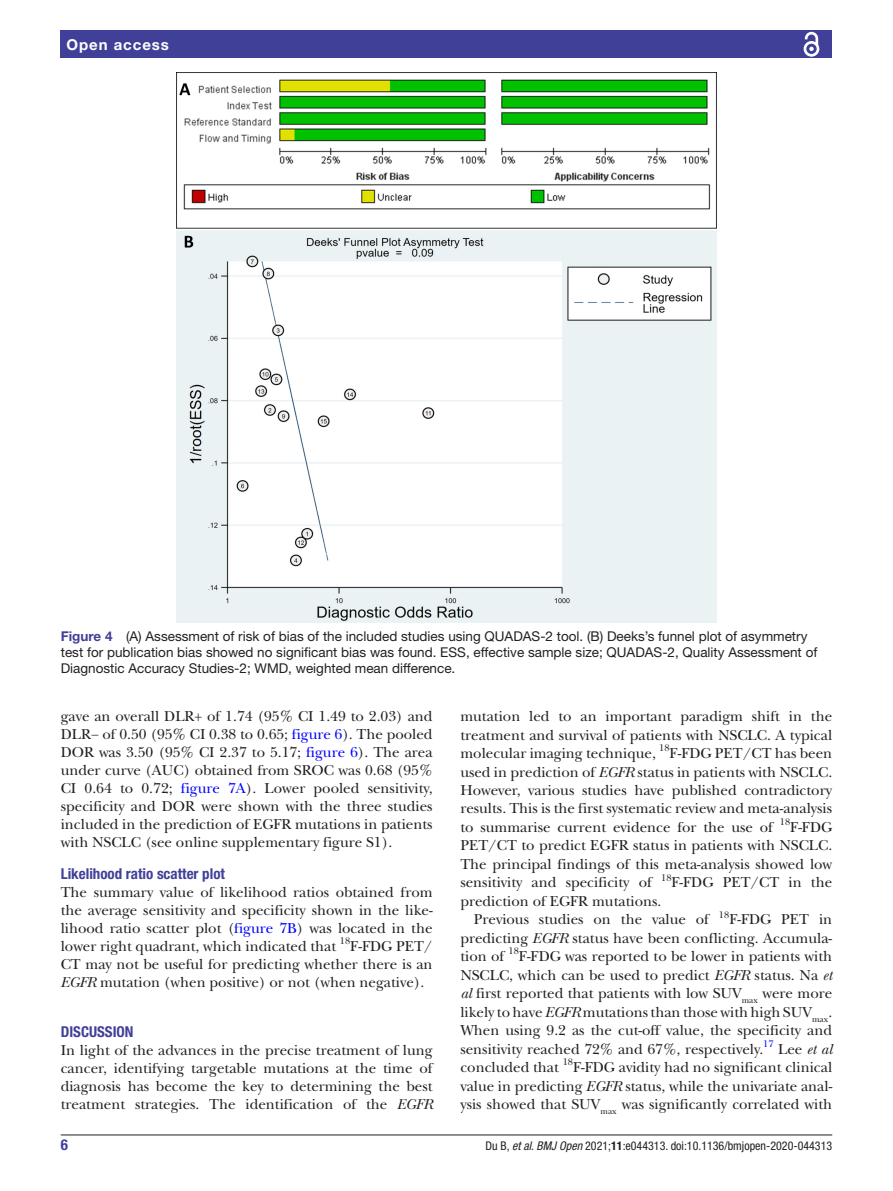
<style>
.page{position:relative;width:893px;height:1191px;background:#fff}
.page>*{position:absolute;margin:0;border:0;box-sizing:border-box;transform-origin:0 0}
.t1{font:15px/18.5px "New Baskerville";color:#231f20;text-align:justify}
.t2{font:700 condensed 15px "Helvetica Neue LT Std";color:#414099}
.t3{font:700 15px "Helvetica Neue LT Std";letter-spacing:.065em;color:#fff}
.t4{font:13.5px/16.2px "Helvetica Neue LT Std";color:#231f20}
.t5{font:condensed 12px "Helvetica Neue LT Std";color:#231f20}
.t6{font:9.9px "New Baskerville";color:#231f20}
.s1{font-weight:700;color:#414099}
.s2{color:#00f}
.s3{font-style:italic}
.s4{font-weight:700}
</style>
<div class="page">
<hr style="left:61px;top:1134px;width:771px;height:1px;background:#231f20">
<div style="left:61px;top:31px;width:771px;height:27px;background:#414099"></div>
<svg style="left:803px;top:31px;width:17px;height:26px"></svg>
<img style="left:176px;top:73px;width:540px;height:550px">
<p class="t3" style="left:66px;top:35px;width:104px">Open access</p>
<p class="t4" style="left:61px;top:627px;width:758px"><span class="s1">Figure 4</span> (A) Assessment of risk of bias of the included studies using QUADAS-2 tool. (B) Deeks’s funnel plot of asymmetry test for publication bias showed no significant bias was found. ESS, effective sample size; QUADAS-2, Quality Assessment of<br>Diagnostic Accuracy Studies-2; WMD, weighted mean difference.</p>
<p class="t1" style="left:61px;top:707px;width:373px;line-height:18px">gave an overall DLR+ of 1.74 (95% CI 1.49 to 2.03) and DLR− of 0.50 (95% CI 0.38 to 0.65; <span class="s2">figure 6</span>). The pooled DOR was 3.50 (95% CI 2.37 to 5.17; <span class="s2">figure 6</span>). The area under curve (AUC) obtained from SROC was 0.68 (95% CI 0.64 to 0.72; <span class="s2">figure 7A</span>). Lower pooled sensitivity, specificity and DOR were shown with the three studies included in the prediction of EGFR mutations in patients with NSCLC (see online supplementary figure S1).</p>
<p class="t2" style="left:61px;top:864px;width:166px">Likelihood ratio scatter plot</p>
<p class="t1" style="left:61px;top:883px;width:373px;line-height:18px">The summary value of likelihood ratios obtained from the average sensitivity and specificity shown in the like&shy;lihood ratio scatter plot (<span class="s2">figure 7B</span>) was located in the lower right quadrant, which indicated that <sup>18</sup>F-FDG PET/ CT may not be useful for predicting whether there is an <span class="s3">EGFR</span> mutation (when positive) or not (when negative).</p>
<p class="t2" style="left:61px;top:1023px;width:74px">DISCUSSION</p>
<p class="t1" style="left:61px;top:1041px;width:373px;line-height:18px">In light of the advances in the precise treatment of lung cancer, identifying targetable mutations at the time of diagnosis has become the key to determining the best treatment strategies. The identification of the <span class="s3">EGFR</span></p>
<p class="t1" style="left:460px;top:707px;width:373px">mutation led to an important paradigm shift in the treatment and survival of patients with NSCLC. A typical molecular imaging technique,</p>
<p class="t6" style="left:659px;top:742px;width:12px">18</p>
<p class="t1" style="left:460px;top:744px;width:373px;text-indent:209px">F-FDG PET/CT has been used in prediction of <span class="s3">EGFR</span> status in patients with NSCLC.<br>However, various studies have published contradictory results. This is the first systematic review and meta-analysis to summarise current evidence for the use of <sup>18</sup>F-FDG PET/CT to predict EGFR status in patients with NSCLC.<br>The principal findings of this meta-analysis showed low sensitivity and specificity of</p>
<p class="t6" style="left:661px;top:871px;width:12px">18</p>
<p class="t1" style="left:671px;top:873px;width:162px">F-FDG PET/CT in the</p>
<p class="t1" style="left:474px;top:892px;width:237px;text-indent:-14px">prediction of EGFR mutations.<br>Previous studies on the value of</p>
<p class="t6" style="left:719px;top:908px;width:12px">18</p>
<p class="t1" style="left:460px;top:910px;width:373px;text-indent:269px">F-FDG PET in predicting <span class="s3">EGFR</span> status have been conflicting. Accumula&shy;tion of <sup>18</sup>F-FDG was reported to be lower in patients with NSCLC, which can be used to predict <span class="s3">EGFR</span> status. Na <span class="s3">et al</span> first reported that patients with low SUV<sub>max</sub> were more likely to have <span class="s3">EGFR</span> mutations than those with high SUV<sub>max</sub>.<br>When using 9.2 as the cut-off value, the specificity and sensitivity reached 72% and 67%, respectively.<sup>17</sup> Lee <span class="s3">et al </span>concluded that</p>
<p class="t6" style="left:563px;top:1056px;width:12px">18</p>
<p class="t1" style="left:460px;top:1058px;width:373px;text-indent:113px">F-FDG avidity had no significant clinical value in predicting <span class="s3">EGFR</span> status, while the univariate anal&shy;ysis showed that SUV<sub>max</sub> was significantly correlated with</p>
<p class="t2" style="left:61px;top:1135px;width:9px">6</p>
<p class="t5" style="left:485px;top:1138px;width:348px">Du B, <span class="s3">et al</span>. <span class="s3">BMJ Open</span> 2021;<span class="s4">11</span>:e044313. doi:10.1136/bmjopen-2020-044313</p>
</div>
